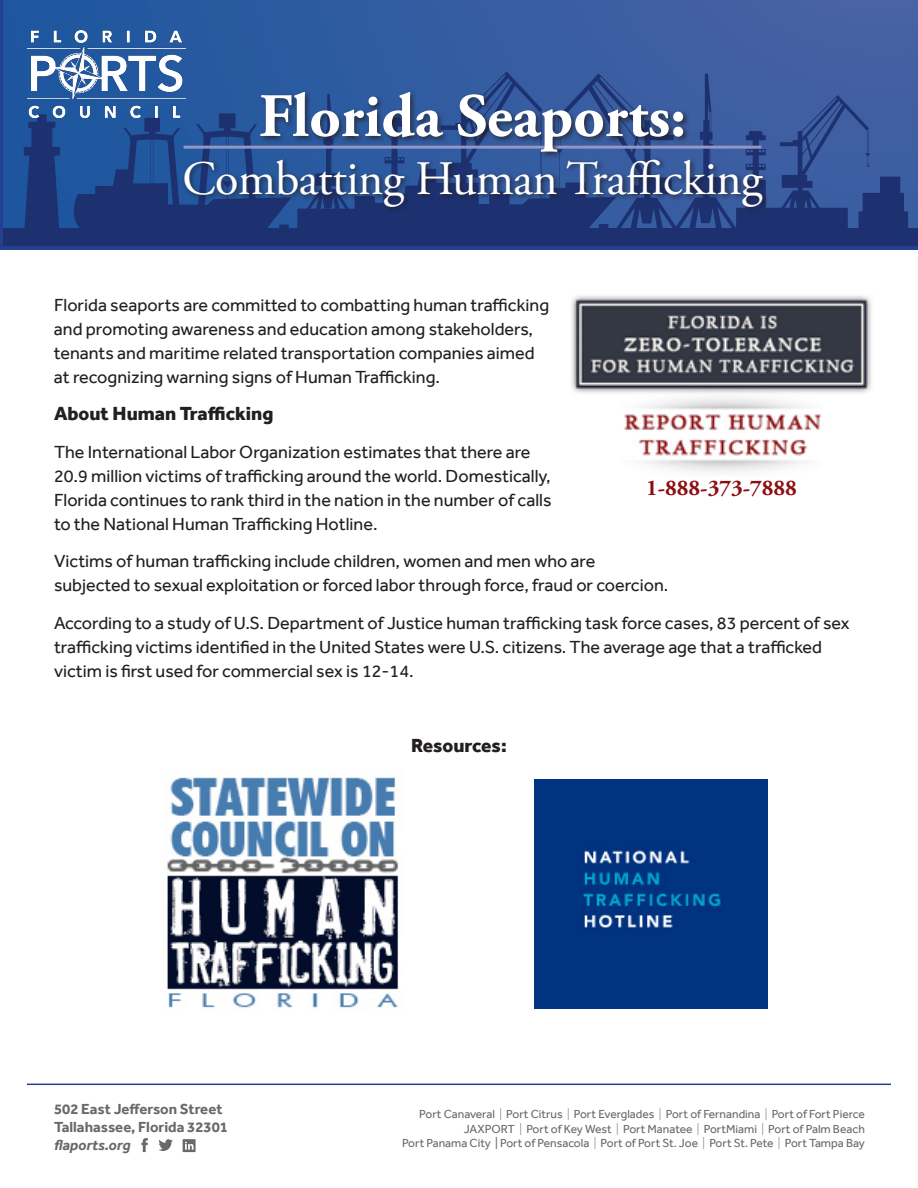
<style>
.page{position:relative;width:918px;height:1188px;background:#fff}
.page>*{position:absolute;margin:0;border:0;box-sizing:border-box;transform-origin:0 0}
.t1{font:700 61.5px "Adobe Garamond Pro";color:#fff}
.t2{font:48px "Adobe Garamond Pro";letter-spacing:-.01em;color:#fff}
.t3{font:700 22.5px "Adobe Garamond Pro";color:#8d0e11}
.t4{font:800 19.5px "Effra";color:#231f20}
.t5{font:18px/24px "Effra";color:#231f20}
.t6{font:700 15px/18px "Effra";color:#69696c}
.t7{font:12px "Effra";color:#69696c}
.s1{font-style:italic}
.s2{font-weight:300}
</style>
<div class="page">
<div style="left:3px;top:0;width:915px;height:231px;background:linear-gradient(to right,#1d579f,#4962a3)"></div>
<div style="left:3px;top:229px;width:915px;height:17px;background:#1d3170"></div>
<div style="left:736px;top:208px;width:112px;height:24px;background:#1d3170"></div>
<svg style="left:24px;top:113px;width:267px;height:116px"></svg>
<svg style="left:297px;top:72px;width:440px;height:157px"></svg>
<svg style="left:777px;top:95px;width:131px;height:134px"></svg>
<svg style="left:746px;top:131px;width:20px;height:26px"></svg>
<img style="left:27px;top:30px;width:159px;height:87px">
<hr style="left:184px;top:146px;width:577px;height:3px;background:#9495c2">
<div style="left:258px;top:90px;width:432px;height:69px;background:#231f20;opacity:.75"></div>
<div style="left:182px;top:157px;width:588px;height:57px;background:#231f20;opacity:.75"></div>
<img style="left:571px;top:296px;width:301px;height:176px">
<svg style="left:141px;top:1138px;width:7px;height:14px"></svg>
<svg style="left:158px;top:1139px;width:15px;height:12px"></svg>
<svg style="left:183px;top:1139px;width:13px;height:13px"></svg>
<hr style="left:27px;top:1084px;width:864px;height:1px;background:#253f8e">
<img style="left:167px;top:777px;width:232px;height:231px">
<div style="left:535px;top:780px;width:233px;height:229px;background:#003480"></div>
<p class="t1" style="left:259px;top:81px;width:429px">Florida Seaports:</p>
<p class="t2" style="left:182px;top:150px;width:582px">Combatting Human Trafficking</p>
<p class="t5" style="left:54px;top:293px;width:497px">Florida seaports are committed to combatting human trafficking and promoting awareness and education among stakeholders, tenants and maritime related transportation companies aimed at recognizing warning signs of Human Trafficking.</p>
<p class="t4" style="left:54px;top:402px;width:221px">About Human Trafficking</p>
<p class="t5" style="left:54px;top:440px;width:499px">The International Labor Organization estimates that there are 20.9 million victims of trafficking around the world. Domestically, Florida continues to rank third in the nation in the number of calls to the National Human Trafficking Hotline.</p>
<p class="t5" style="left:54px;top:549px;width:616px">Victims of human trafficking include children, women and men who are subjected to sexual exploitation or forced labor through force, fraud or coercion.</p>
<p class="t5" style="left:54px;top:611px;width:797px">According to a study of U.S. Department of Justice human trafficking task force cases, 83 percent of sex trafficking victims identified in the United States were U.S. citizens. The average age that a trafficked victim is first used for commercial sex is 12-14.</p>
<p class="t3" style="left:646px;top:475px;width:152px">1-888-373-7888</p>
<p class="t6" style="left:54px;top:1099px;width:176px">502 East Jefferson Street<br>Tallahassee, Florida 32301 <span class="s1">flaports.org</span></p>
<p class="t4" style="left:411px;top:734px;width:97px">Resources:</p>
<p class="t7" style="left:419px;top:1107px;width:447px">Port Canaveral <span class="s2">|</span> Port Citrus <span class="s2">|</span> Port Everglades <span class="s2">|</span> Port of Fernandina <span class="s2">|</span> Port of Fort Pierce</p>
<p class="t7" style="left:464px;top:1121px;width:402px">JAXPORT <span class="s2">|</span> Port of Key West <span class="s2">|</span> Port Manatee <span class="s2">|</span> PortMiami <span class="s2">|</span> Port of Palm Beach</p>
<p class="t7" style="left:402px;top:1136px;width:464px">Port Panama City | Port of Pensacola <span class="s2">|</span> Port of Port St. Joe <span class="s2">|</span> Port St. Pete <span class="s2">|</span> Port Tampa Bay</p>
</div>
